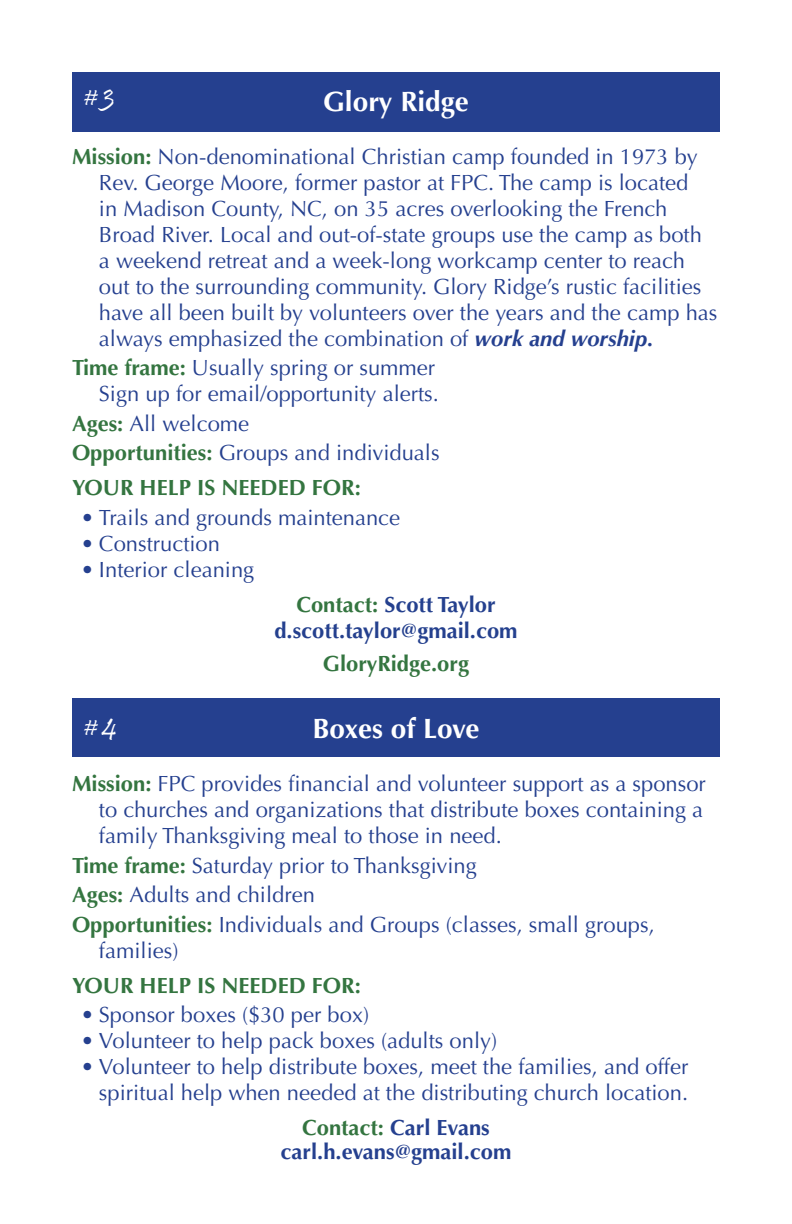
<style>
.page{position:relative;width:792px;height:1224px;background:#fff}
.page>*{position:absolute;margin:0;border:0;box-sizing:border-box;transform-origin:0 0}
.t1{font:700 28px "Optima LT Std";color:#fff}
.t2{font:28px "Pristina";color:#fff}
.t3{font:22px/26px "Optima LT Std";color:#25408f}
.t4{font:700 22px "Optima LT Std";color:#347540}
.t5{font:700 22px/26px "Optima LT Std";color:#24408e;text-align:center}
.t6{font:700 22px/24px "Optima LT Std";color:#25408f;text-align:center}
.s1{font-size:32px}
.s2{font-weight:700;color:#347540}
.s3{font-weight:700;font-style:italic}
.s4{color:#347540}
.s5{font-weight:700}
</style>
<div class="page">
<div style="left:72px;top:72px;width:648px;height:59px;background:#25408f"></div>
<div style="left:72px;top:698px;width:648px;height:58px;background:#25408f"></div>
<p class="t2" style="left:84px;top:81px;width:32px">#<span class="s1">3</span></p>
<p class="t1" style="left:323px;top:85px;width:147px">Glory Ridge</p>
<p class="t3" style="left:99px;top:143px;width:620px;text-indent:-27px"><span class="s2">Mission:</span> Non-denominational Christian camp founded in 1973 by Rev. George Moore, former pastor at FPC. The camp is located<br>in Madison County, NC, on 35 acres overlooking the French Broad River. Local and out-of-state groups use the camp as both a weekend retreat and a week-long workcamp center to reach out to the surrounding community. Glory Ridge’s rustic facilities have all been built by volunteers over the years and the camp has always emphasized the combination of <span class="s3">work and worship.</span></p>
<p class="t3" style="left:72px;top:355px;width:368px;text-align:right"><span class="s2">Time frame:</span> Usually spring or summer<br>Sign up for email/opportunity alerts.</p>
<p class="t3" style="left:72px;top:409px;width:369px;line-height:29.6px"><span class="s2">Ages:</span> All welcome<br><span class="s2">Opportunities:</span> Groups and individuals</p>
<p class="t4" style="left:72px;top:475px;width:290px">YOUR HELP IS NEEDED FOR:</p>
<p class="t3" style="left:81px;top:505px;width:321px">• Trails and grounds maintenance</p>
<p class="t3" style="left:81px;top:531px;width:141px">• Construction</p>
<p class="t3" style="left:81px;top:557px;width:175px">• Interior cleaning</p>
<p class="t5" style="left:274px;top:592px;width:245px"><span class="s4">Contact:</span> Scott Taylor d.scott.taylor@gmail.com</p>
<p class="t4" style="left:323px;top:651px;width:148px">GloryRidge.org</p>
<p class="t1" style="left:312px;top:712px;width:169px">Boxes of Love</p>
<p class="t3" style="left:99px;top:771px;width:608px;text-indent:-27px"><span class="s2">Mission:</span> FPC provides financial and volunteer support as a sponsor to churches and organizations that distribute boxes containing a family Thanksgiving meal to those in need.</p>
<p class="t3" style="left:72px;top:851px;width:584px;line-height:29.6px"><span class="s2">Time frame:</span> Saturday prior to Thanksgiving<br><span class="s2">Ages:</span> Adults and children<br><span class="s2">Opportunities:</span> Individuals and Groups (classes, small groups,</p>
<p class="t3" style="left:99px;top:938px;width:81px">families)</p>
<p class="t4" style="left:72px;top:972px;width:290px">YOUR HELP IS NEEDED FOR:</p>
<p class="t3" style="left:81px;top:1002px;width:290px"><span class="s5">•</span> Sponsor boxes ($30 per box)</p>
<p class="t3" style="left:81px;top:1028px;width:418px">• Volunteer to help pack boxes (adults only)</p>
<p class="t3" style="left:81px;top:1054px;width:609px;text-align:right"><span class="s5">•</span> Volunteer to help distribute boxes, meet the families, and offer spiritual help when needed at the distributing church location.</p>
<p class="t6" style="left:281px;top:1116px;width:232px"><span class="s4">Contact:</span> Carl Evans carl.h.evans@gmail.com</p>
<p class="t2" style="left:84px;top:711px;width:35px">#<span class="s1">4</span></p>
</div>
